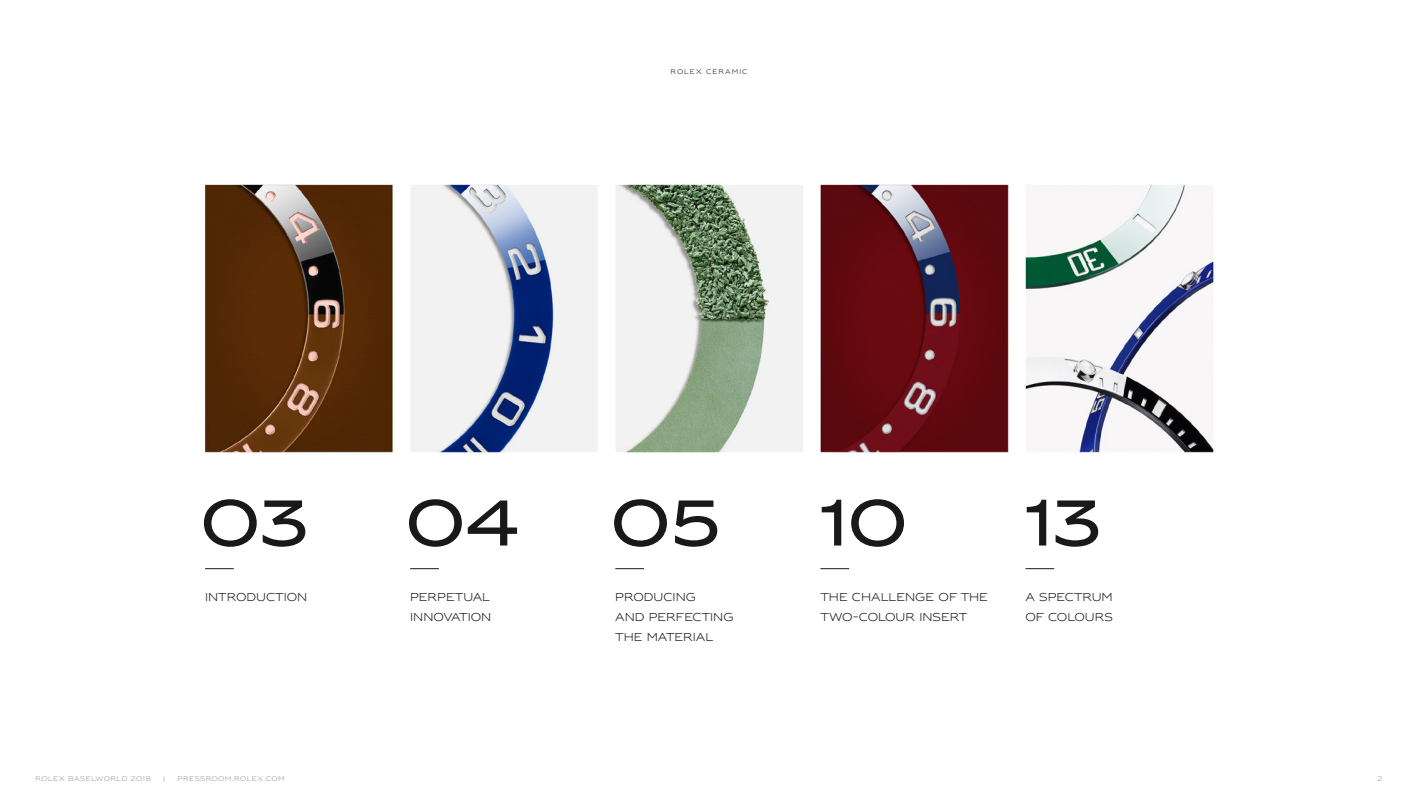
<style>
.page{position:relative;width:1418px;height:798px;background:#fff}
.page>*{position:absolute;margin:0;border:0;box-sizing:border-box;transform-origin:0 0}
.t1{font:60px "Rolex Font";color:#191919}
.t2{font:300 10.62px/20px "Rolex Font";color:#191919}
.t3{font:300 6.25px "Rolex Font";letter-spacing:.075em;color:#9a9896}
.t4{font:300 6.25px "Rolex Font";letter-spacing:.15em;color:#191919}
</style>
<div class="page">
<img style="left:205px;top:184px;width:1009px;height:386px">
<svg style="left:615px;top:568px;width:29px;height:1px"></svg>
<svg style="left:820px;top:568px;width:29px;height:1px"></svg>
<svg style="left:1025px;top:568px;width:29px;height:1px"></svg>
<svg style="left:410px;top:568px;width:29px;height:1px"></svg>
<svg style="left:205px;top:568px;width:29px;height:1px"></svg>
<p class="t4" style="left:670px;top:68px;width:78px">ROLEX CERAMIC</p>
<h1 class="t1" style="left:200px;top:482px;width:110px">03</h1>
<p class="t2" style="left:205px;top:586px;width:104px">INTRODUCTION</p>
<h1 class="t1" style="left:405px;top:482px;width:115px">04</h1>
<p class="t2" style="left:410px;top:586px;width:83px">PERPETUAL<br>INNOVATION</p>
<h1 class="t1" style="left:610px;top:482px;width:112px">05</h1>
<p class="t2" style="left:615px;top:586px;width:120px">PRODUCING<br>AND PERFECTING<br>THE MATERIAL</p>
<h1 class="t1" style="left:820px;top:482px;width:89px">10</h1>
<p class="t2" style="left:820px;top:586px;width:169px">THE CHALLENGE OF THE<br>TWO-COLOUR INSERT</p>
<h1 class="t1" style="left:1025px;top:482px;width:78px">13</h1>
<p class="t2" style="left:1025px;top:586px;width:89px">A SPECTRUM<br>OF COLOURS</p>
<p class="t3" style="left:35px;top:774px;width:117px">ROLEX BASELWORLD 2018</p>
<p class="t3" style="left:163px;top:774px;width:3px">|</p>
<p class="t3" style="left:177px;top:774px;width:109px">PRESSROOM.ROLEX.COM</p>
<p class="t3" style="left:1377px;top:774px;width:6px">2</p>
</div>
